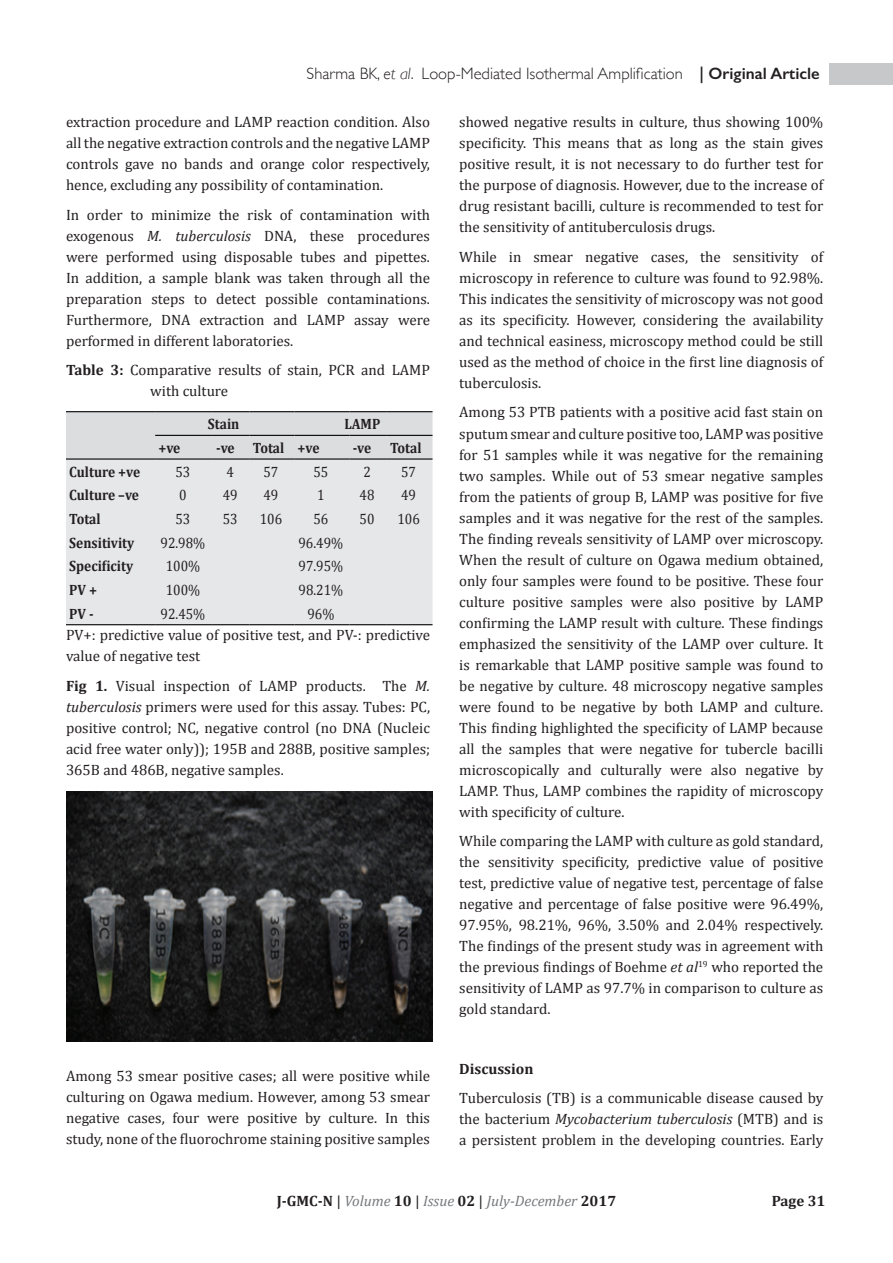
<style>
.page{position:relative;width:893px;height:1263px;background:#fff}
.page>*{position:absolute;margin:0;border:0;box-sizing:border-box;transform-origin:0 0}
.t1{font:300 16.5px "Gill Sans";color:#231f20}
.t2{font:600 16.5px "Gill Sans";color:#231f20}
.t3{font:15px/21px "Cambria";color:#231f20;text-align:justify}
.t4{font:15px/21.3px "Cambria";color:#231f20;scale:.9 1}
.t5{font:700 15px "Cambria";color:#231f20;scale:.9 1}
.t6{font:italic 15px "Cambria";color:#76787b}
.t7{font:700 15px "Cambria";color:#231f20}
.s1{font-style:italic}
.s2{font-weight:700}
.s3{font-weight:700;font-style:normal;color:#231f20}
.s4{font-style:normal;color:#231f20}
</style>
<div class="page">
<div style="left:829px;top:64px;width:64px;height:21px;background:#c7c8ca"></div>
<div style="left:66px;top:412px;width:367px;height:46px;background:#dcdddf"></div>
<div style="left:66px;top:460px;width:367px;height:164px;background:#e6e7e9"></div>
<hr style="left:155px;top:435px;width:58px;height:1px;background:#040503">
<hr style="left:213px;top:435px;width:37px;height:1px;background:#040503">
<hr style="left:250px;top:435px;width:44px;height:1px;background:#040503">
<hr style="left:294px;top:435px;width:55px;height:1px;background:#040503">
<hr style="left:349px;top:435px;width:38px;height:1px;background:#040503">
<hr style="left:387px;top:435px;width:46px;height:1px;background:#040503">
<hr style="left:66px;top:411px;width:89px;height:1px;background:#040503">
<hr style="left:155px;top:411px;width:58px;height:1px;background:#040503">
<hr style="left:213px;top:411px;width:37px;height:1px;background:#040503">
<hr style="left:250px;top:411px;width:44px;height:1px;background:#040503">
<hr style="left:294px;top:411px;width:55px;height:1px;background:#040503">
<hr style="left:349px;top:411px;width:38px;height:1px;background:#040503">
<hr style="left:387px;top:411px;width:46px;height:1px;background:#040503">
<hr style="left:66px;top:458px;width:89px;height:2px;background:#040503">
<hr style="left:155px;top:458px;width:58px;height:2px;background:#040503">
<hr style="left:213px;top:458px;width:37px;height:2px;background:#040503">
<hr style="left:250px;top:458px;width:44px;height:2px;background:#040503">
<hr style="left:294px;top:458px;width:55px;height:2px;background:#040503">
<hr style="left:349px;top:458px;width:38px;height:2px;background:#040503">
<hr style="left:387px;top:458px;width:46px;height:2px;background:#040503">
<hr style="left:66px;top:624px;width:89px;height:1px;background:#040503">
<hr style="left:155px;top:624px;width:58px;height:1px;background:#040503">
<hr style="left:213px;top:624px;width:37px;height:1px;background:#040503">
<hr style="left:250px;top:624px;width:44px;height:1px;background:#040503">
<hr style="left:294px;top:624px;width:55px;height:1px;background:#040503">
<hr style="left:349px;top:624px;width:38px;height:1px;background:#040503">
<hr style="left:387px;top:624px;width:46px;height:1px;background:#040503">
<img style="left:66px;top:791px;width:366px;height:250px">
<p class="t1" style="left:307px;top:60px;width:378px">Sharma BK, <span class="s1">et al</span>. Loop-Mediated Isothermal Amplification</p>
<p class="t2" style="left:699px;top:63px;width:122px">| Original Article</p>
<p class="t3" style="left:66px;top:111px;width:366px">extraction procedure and LAMP reaction condition. Also all the negative extraction controls and the negative LAMP controls gave no bands and orange color respectively, hence, excluding any possibility of contamination.</p>
<p class="t3" style="left:66px;top:204px;width:366px">In order to minimize the risk of contamination with exogenous <span class="s1">M. tuberculosis</span> DNA, these procedures were performed using disposable tubes and pipettes.<br>In addition, a sample blank was taken through all the preparation steps to detect possible contaminations.<br>Furthermore, DNA extraction and LAMP assay were performed in different laboratories.</p>
<p class="t3" style="left:150px;top:360px;width:281px;text-indent:-84px"><span class="s2">Table 3:</span> Comparative results of stain, PCR and LAMP with culture</p>
<p class="t5" style="left:208px;top:414px;width:36px">Stain</p>
<p class="t5" style="left:344px;top:414px;width:41px">LAMP</p>
<p class="t5" style="left:158px;top:437px;width:26px">+ve</p>
<p class="t5" style="left:216px;top:437px;width:116px">-ve Total +ve</p>
<p class="t5" style="left:353px;top:437px;width:22px">-ve</p>
<p class="t5" style="left:390px;top:437px;width:36px">Total</p>
<p class="t5" style="left:69px;top:461px;width:80px">Culture +ve</p>
<p class="t4" style="left:175px;top:461px;width:18px">53</p>
<p class="t4" style="left:226px;top:461px;width:10px">4</p>
<p class="t4" style="left:263px;top:461px;width:18px">57</p>
<p class="t4" style="left:313px;top:461px;width:18px">55</p>
<p class="t4" style="left:363px;top:461px;width:10px">2</p>
<p class="t4" style="left:401px;top:461px;width:18px">57</p>
<p class="t5" style="left:69px;top:485px;width:79px">Culture –ve</p>
<p class="t4" style="left:179px;top:485px;width:10px">0</p>
<p class="t4" style="left:223px;top:485px;width:18px">49</p>
<p class="t4" style="left:263px;top:485px;width:18px">49</p>
<p class="t4" style="left:317px;top:485px;width:10px">1</p>
<p class="t4" style="left:360px;top:485px;width:18px">48</p>
<p class="t4" style="left:401px;top:485px;width:18px">49</p>
<p class="t5" style="left:69px;top:508px;width:36px">Total</p>
<p class="t4" style="left:175px;top:508px;width:18px">53</p>
<p class="t4" style="left:223px;top:508px;width:18px">53</p>
<p class="t4" style="left:260px;top:508px;width:26px">106</p>
<p class="t4" style="left:313px;top:508px;width:18px">56</p>
<p class="t4" style="left:360px;top:508px;width:18px">50</p>
<p class="t4" style="left:397px;top:508px;width:26px">106</p>
<p class="t5" style="left:69px;top:532px;width:74px">Sensitivity</p>
<p class="t4" style="left:161px;top:532px;width:51px">92.98%</p>
<p class="t4" style="left:298px;top:532px;width:51px">96.49%</p>
<p class="t5" style="left:69px;top:556px;width:73px">Specificity</p>
<p class="t4" style="left:166px;top:556px;width:40px">100%</p>
<p class="t4" style="left:299px;top:556px;width:51px">97.95%</p>
<p class="t5" style="left:69px;top:579px;width:32px">PV +</p>
<p class="t4" style="left:166px;top:579px;width:40px">100%</p>
<p class="t4" style="left:299px;top:579px;width:51px">98.21%</p>
<p class="t5" style="left:69px;top:603px;width:29px">PV -</p>
<p class="t4" style="left:161px;top:603px;width:51px">92.45%</p>
<p class="t4" style="left:66px;top:603px;width:406px;text-indent:241px">96%<br>PV+: predictive value of positive test, and PV-: predictive value of negative test</p>
<p class="t3" style="left:66px;top:675px;width:366px"><span class="s2">Fig 1.</span> Visual inspection of LAMP products. The <span class="s1">M. tuberculosis</span> primers were used for this assay. Tubes: PC, positive control; NC, negative control (no DNA (Nucleic acid free water only)); 195B and 288B, positive samples; 365B and 486B, negative samples.</p>
<p class="t3" style="left:66px;top:1065px;width:366px">Among 53 smear positive cases; all were positive while culturing on Ogawa medium. However, among 53 smear negative cases, four were positive by culture. In this study, none of the fluorochrome staining positive samples</p>
<p class="t3" style="left:459px;top:111px;width:366px">showed negative results in culture, thus showing 100% specificity. This means that as long as the stain gives positive result, it is not necessary to do further test for the purpose of diagnosis. However, due to the increase of drug resistant bacilli, culture is recommended to test for the sensitivity of antituberculosis drugs.</p>
<p class="t3" style="left:459px;top:246px;width:366px">While in smear negative cases, the sensitivity of microscopy in reference to culture was found to 92.98%.<br>This indicates the sensitivity of microscopy was not good as its specificity. However, considering the availability and technical easiness, microscopy method could be still used as the method of choice in the first line diagnosis of tuberculosis.</p>
<p class="t3" style="left:459px;top:402px;width:366px">Among 53 PTB patients with a positive acid fast stain on sputum smear and culture positive too, LAMP was positive for 51 samples while it was negative for the remaining two samples. While out of 53 smear negative samples from the patients of group B, LAMP was positive for five samples and it was negative for the rest of the samples.<br>The finding reveals sensitivity of LAMP over microscopy.<br>When the result of culture on Ogawa medium obtained, only four samples were found to be positive. These four culture positive samples were also positive by LAMP confirming the LAMP result with culture. These findings emphasized the sensitivity of the LAMP over culture. It is remarkable that LAMP positive sample was found to be negative by culture. 48 microscopy negative samples were found to be negative by both LAMP and culture.<br>This finding highlighted the specificity of LAMP because all the samples that were negative for tubercle bacilli microscopically and culturally were also negative by LAMP. Thus, LAMP combines the rapidity of microscopy with specificity of culture.</p>
<p class="t3" style="left:459px;top:830px;width:366px">While comparing the LAMP with culture as gold standard, the sensitivity specificity, predictive value of positive test, predictive value of negative test, percentage of false negative and percentage of false positive were 96.49%, 97.95%, 98.21%, 96%, 3.50% and 2.04% respectively.<br>The findings of the present study was in agreement with the previous findings of Boehme <span class="s1">et al</span><sup>19</sup> who reported the sensitivity of LAMP as 97.7% in comparison to culture as gold standard.</p>
<p class="t7" style="left:459px;top:1058px;width:76px">Discussion</p>
<p class="t3" style="left:459px;top:1087px;width:366px">Tuberculosis (TB) is a communicable disease caused by the bacterium <span class="s1">Mycobacterium tuberculosis</span> (MTB) and is a persistent problem in the developing countries. Early</p>
<p class="t6" style="left:277px;top:1190px;width:341px"><span class="s3">J-GMC-N</span> <span class="s4">|</span> Volume <span class="s3">10</span> <span class="s4">|</span> Issue <span class="s3">02</span> <span class="s4">|</span> July-December <span class="s3">2017</span></p>
<p class="t7" style="left:772px;top:1190px;width:55px">Page 31</p>
</div>
